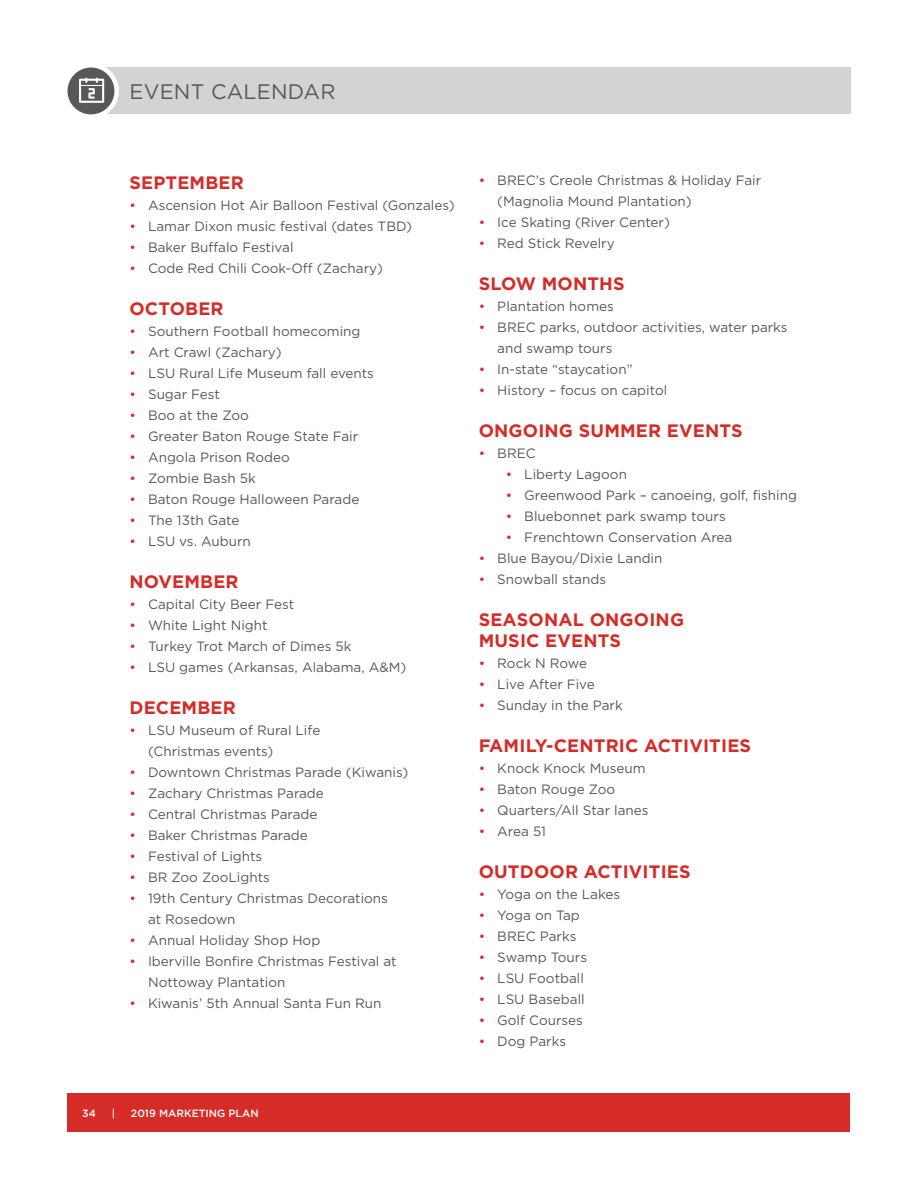
<style>
.page{position:relative;width:918px;height:1188px;background:#fff}
.page>*{position:absolute;margin:0;border:0;box-sizing:border-box;transform-origin:0 0}
.t1{font:21px "Gotham";letter-spacing:.01em;color:#57585a}
.t2{font:700 18px/21px "Gotham";letter-spacing:.01em;color:#d52c27}
.t3{font:13.5px/21px "Gotham";color:#57585a}
.t4{font:500 10.5px "Gotham";color:#fff}
.s1{color:#d52c27}
</style>
<div class="page">
<div style="left:68px;top:1093px;width:782px;height:39px;background:#d52c27"></div>
<div style="left:91px;top:68px;width:759px;height:46px;background:#d2d4d3"></div>
<svg style="left:65px;top:65px;width:52px;height:52px"></svg>
<div style="left:63px;top:63px;width:56px;height:56px;border:4px solid #fff;border-radius:50%"></div>
<svg style="left:79px;top:78px;width:25px;height:25px"></svg>
<h1 class="t1" style="left:129px;top:78px;width:208px">EVENT CALENDAR</h1>
<h2 class="t2" style="left:129px;top:172px;width:116px">SEPTEMBER</h2>
<p class="t3" style="left:129px;top:194px;width:327px"><span class="s1">•</span> Ascension Hot Air Balloon Festival (Gonzales)</p>
<p class="t3" style="left:129px;top:215px;width:284px"><span class="s1">•</span> Lamar Dixon music festival (dates TBD)</p>
<p class="t3" style="left:129px;top:236px;width:166px"><span class="s1">•</span> Baker Buffalo Festival</p>
<p class="t3" style="left:129px;top:257px;width:255px"><span class="s1">•</span> Code Red Chili Cook-Off (Zachary)</p>
<h2 class="t2" style="left:129px;top:298px;width:96px">OCTOBER</h2>
<p class="t3" style="left:129px;top:320px;width:233px"><span class="s1">•</span> Southern Football homecoming</p>
<p class="t3" style="left:129px;top:341px;width:154px"><span class="s1">•</span> Art Crawl (Zachary)</p>
<p class="t3" style="left:129px;top:362px;width:246px"><span class="s1">•</span> LSU Rural Life Museum fall events</p>
<p class="t3" style="left:129px;top:383px;width:92px"><span class="s1">•</span> Sugar Fest</p>
<p class="t3" style="left:129px;top:404px;width:121px"><span class="s1">•</span> Boo at the Zoo</p>
<p class="t3" style="left:129px;top:425px;width:230px"><span class="s1">•</span> Greater Baton Rouge State Fair</p>
<p class="t3" style="left:129px;top:446px;width:162px"><span class="s1">•</span> Angola Prison Rodeo</p>
<p class="t3" style="left:129px;top:467px;width:128px"><span class="s1">•</span> Zombie Bash 5k</p>
<p class="t3" style="left:129px;top:488px;width:231px"><span class="s1">•</span> Baton Rouge Halloween Parade</p>
<p class="t3" style="left:129px;top:509px;width:112px"><span class="s1">•</span> The 13th Gate</p>
<p class="t3" style="left:129px;top:530px;width:123px"><span class="s1">•</span> LSU vs. Auburn</p>
<h2 class="t2" style="left:129px;top:571px;width:111px">NOVEMBER</h2>
<p class="t3" style="left:129px;top:593px;width:166px"><span class="s1">•</span> Capital City Beer Fest</p>
<p class="t3" style="left:129px;top:614px;width:140px"><span class="s1">•</span> White Light Night</p>
<p class="t3" style="left:129px;top:635px;width:224px"><span class="s1">•</span> Turkey Trot March of Dimes 5k</p>
<p class="t3" style="left:129px;top:656px;width:279px"><span class="s1">•</span> LSU games (Arkansas, Alabama, A&amp;M)</p>
<h2 class="t2" style="left:129px;top:697px;width:108px">DECEMBER</h2>
<p class="t3" style="left:148px;top:719px;width:174px;text-indent:-19px"><span class="s1">•</span> LSU Museum of Rural Life (Christmas events)</p>
<p class="t3" style="left:129px;top:761px;width:280px"><span class="s1">•</span> Downtown Christmas Parade (Kiwanis)</p>
<p class="t3" style="left:129px;top:782px;width:196px"><span class="s1">•</span> Zachary Christmas Parade</p>
<p class="t3" style="left:129px;top:803px;width:190px"><span class="s1">•</span> Central Christmas Parade</p>
<p class="t3" style="left:129px;top:824px;width:180px"><span class="s1">•</span> Baker Christmas Parade</p>
<p class="t3" style="left:129px;top:845px;width:134px"><span class="s1">•</span> Festival of Lights</p>
<p class="t3" style="left:129px;top:866px;width:142px"><span class="s1">•</span> BR Zoo ZooLights</p>
<p class="t3" style="left:148px;top:887px;width:241px;text-indent:-19px"><span class="s1">•</span> 19th Century Christmas Decorations at Rosedown</p>
<p class="t3" style="left:129px;top:929px;width:192px"><span class="s1">•</span> Annual Holiday Shop Hop</p>
<p class="t3" style="left:148px;top:950px;width:250px;text-indent:-19px"><span class="s1">•</span> Iberville Bonfire Christmas Festival at<br>Nottoway Plantation</p>
<p class="t3" style="left:129px;top:992px;width:254px"><span class="s1">•</span> Kiwanis’ 5th Annual Santa Fun Run</p>
<p class="t4" style="left:82px;top:1106px;width:15px">34</p>
<p class="t4" style="left:112px;top:1106px;width:5px">|</p>
<p class="t4" style="left:131px;top:1106px;width:129px">2019 MARKETING PLAN</p>
<p class="t3" style="left:497px;top:170px;width:265px;text-indent:-19px"><span class="s1">•</span> BREC’s Creole Christmas &amp; Holiday Fair (Magnolia Mound Plantation)</p>
<p class="t3" style="left:479px;top:212px;width:193px"><span class="s1">•</span> Ice Skating (River Center)</p>
<p class="t3" style="left:479px;top:233px;width:138px"><span class="s1">•</span> Red Stick Revelry</p>
<h2 class="t2" style="left:479px;top:273px;width:147px">SLOW MONTHS</h2>
<p class="t3" style="left:479px;top:296px;width:137px"><span class="s1">•</span> Plantation homes</p>
<p class="t3" style="left:497px;top:317px;width:292px;text-indent:-19px"><span class="s1">•</span> BREC parks, outdoor activities, water parks and swamp tours</p>
<p class="t3" style="left:479px;top:359px;width:155px"><span class="s1">•</span> In-state “staycation”</p>
<p class="t3" style="left:479px;top:380px;width:190px"><span class="s1">•</span> History – focus on capitol</p>
<h2 class="t2" style="left:479px;top:420px;width:265px">ONGOING SUMMER EVENTS</h2>
<p class="t3" style="left:479px;top:443px;width:59px"><span class="s1">•</span> BREC</p>
<p class="t3" style="left:506px;top:464px;width:123px"><span class="s1">•</span> Liberty Lagoon</p>
<p class="t3" style="left:506px;top:485px;width:293px"><span class="s1">•</span> Greenwood Park – canoeing, golf, fishing</p>
<p class="t3" style="left:506px;top:506px;width:222px"><span class="s1">•</span> Bluebonnet park swamp tours</p>
<p class="t3" style="left:506px;top:527px;width:228px"><span class="s1">•</span> Frenchtown Conservation Area</p>
<p class="t3" style="left:479px;top:548px;width:185px"><span class="s1">•</span> Blue Bayou/Dixie Landin</p>
<p class="t3" style="left:479px;top:569px;width:129px"><span class="s1">•</span> Snowball stands</p>
<h2 class="t2" style="left:479px;top:609px;width:207px">SEASONAL ONGOING<br>MUSIC EVENTS</h2>
<p class="t3" style="left:479px;top:653px;width:110px"><span class="s1">•</span> Rock N Rowe</p>
<p class="t3" style="left:479px;top:674px;width:118px"><span class="s1">•</span> Live After Five</p>
<p class="t3" style="left:479px;top:695px;width:145px"><span class="s1">•</span> Sunday in the Park</p>
<h2 class="t2" style="left:479px;top:735px;width:274px">FAMILY-CENTRIC ACTIVITIES</h2>
<p class="t3" style="left:479px;top:758px;width:168px"><span class="s1">•</span> Knock Knock Museum</p>
<p class="t3" style="left:479px;top:779px;width:138px"><span class="s1">•</span> Baton Rouge Zoo</p>
<p class="t3" style="left:479px;top:800px;width:171px"><span class="s1">•</span> Quarters/All Star lanes</p>
<p class="t3" style="left:479px;top:821px;width:69px"><span class="s1">•</span> Area 51</p>
<h2 class="t2" style="left:479px;top:861px;width:213px">OUTDOOR ACTIVITIES</h2>
<p class="t3" style="left:479px;top:884px;width:143px"><span class="s1">•</span> Yoga on the Lakes</p>
<p class="t3" style="left:479px;top:905px;width:103px"><span class="s1">•</span> Yoga on Tap</p>
<p class="t3" style="left:479px;top:926px;width:99px"><span class="s1">•</span> BREC Parks</p>
<p class="t3" style="left:479px;top:947px;width:110px"><span class="s1">•</span> Swamp Tours</p>
<p class="t3" style="left:479px;top:968px;width:107px"><span class="s1">•</span> LSU Football</p>
<p class="t3" style="left:479px;top:989px;width:108px"><span class="s1">•</span> LSU Baseball</p>
<p class="t3" style="left:479px;top:1010px;width:106px"><span class="s1">•</span> Golf Courses</p>
<p class="t3" style="left:479px;top:1031px;width:89px"><span class="s1">•</span> Dog Parks</p>
</div>
